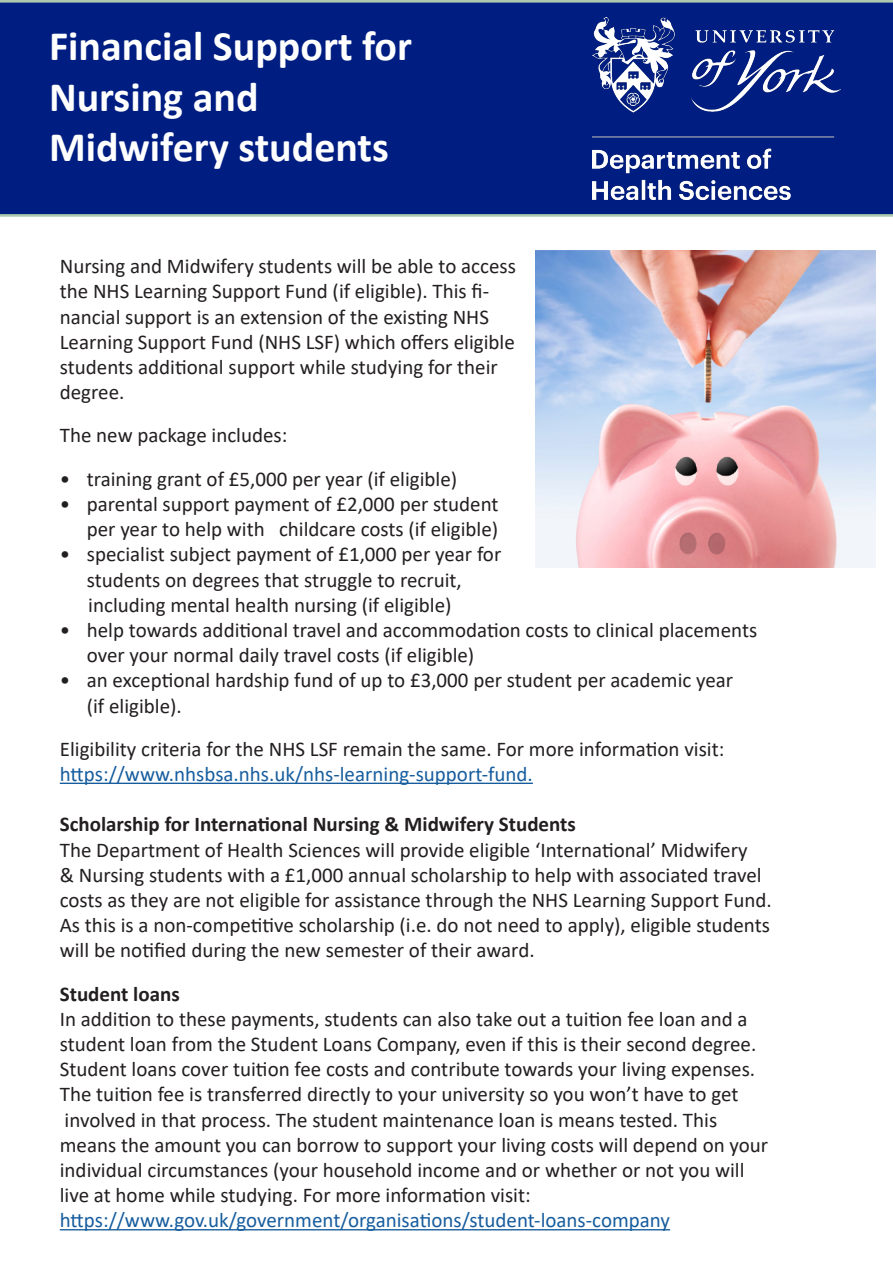
<style>
.page{position:relative;width:893px;height:1263px;background:#fff}
.page>*{position:absolute;margin:0;border:0;box-sizing:border-box;transform-origin:0 0}
.t1{font:700 42px/50.4px "Calibri";color:#fff}
.t2{font:21px/25.2px "Calibri";color:#231f20}
.t3{font:21px "Calibri";color:#175d9e}
.t4{font:700 21px "Calibri";color:#231f20}
</style>
<div class="page">
<hr style="left:60px;top:783px;width:473px;height:1px;background:#175d9e">
<hr style="left:60px;top:1229px;width:610px;height:1px;background:#175d9e">
<div style="left:0;top:0;width:893px;height:217px;background:#001e82"></div>
<img style="left:535px;top:250px;width:340px;height:318px">
<img style="left:592px;top:17px;width:249px;height:183px">
<p class="t1" style="left:49px;top:21px;width:365px">Financial Support for<br>Nursing and</p>
<p class="t1" style="left:49px;top:121px;width:341px">Midwifery students</p>
<p class="t2" style="left:60px;top:253px;width:458px">Nursing and Midwifery students will be able to access the NHS Learning Support Fund (if eligible). This fi&shy;nancial support is an extension of the existing NHS</p>
<p class="t2" style="left:60px;top:329px;width:457px">Learning Support Fund (NHS LSF) which offers eligible students additional support while studying for their degree.</p>
<p class="t2" style="left:60px;top:422px;width:229px">The new package includes:</p>
<p class="t2" style="left:60px;top:466px;width:399px">• training grant of £5,000 per year (if eligible)</p>
<p class="t2" style="left:60px;top:491px;width:440px;text-align:right">• parental support payment of £2,000 per student per year to help with childcare costs (if eligible)</p>
<p class="t2" style="left:60px;top:541px;width:443px;text-align:center">• specialist subject payment of £1,000 per year for students on degrees that struggle to recruit,</p>
<p class="t2" style="left:88px;top:592px;width:365px">including mental health nursing (if eligible)</p>
<p class="t2" style="left:87px;top:617px;width:672px;text-indent:-27px">• help towards additional travel and accommodation costs to clinical placements over your normal daily travel costs (if eligible)</p>
<p class="t2" style="left:87px;top:667px;width:648px;text-indent:-27px">• an exceptional hardship fund of up to £3,000 per student per academic year (if eligible).</p>
<p class="t2" style="left:60px;top:736px;width:666px">Eligibility criteria for the NHS LSF remain the same. For more information visit:</p>
<p class="t3" style="left:60px;top:759px;width:475px">https://www.nhsbsa.nhs.uk/nhs-learning-support-fund.</p>
<p class="t4" style="left:60px;top:809px;width:518px">Scholarship for International Nursing &amp; Midwifery Students</p>
<p class="t2" style="left:60px;top:836px;width:713px">The Department of Health Sciences will provide eligible ‘International’ Midwifery<br>&amp; Nursing students with a £1,000 annual scholarship to help with associated travel costs as they are not eligible for assistance through the NHS Learning Support Fund.<br>As this is a non-competitive scholarship (i.e. do not need to apply), eligible students will be notified during the new semester of their award.</p>
<p class="t4" style="left:60px;top:979px;width:121px">Student loans</p>
<p class="t2" style="left:60px;top:1006px;width:698px">In addition to these payments, students can also take out a tuition fee loan and a student loan from the Student Loans Company, even if this is their second degree.<br>Student loans cover tuition fee costs and contribute towards your living expenses.<br>The tuition fee is transferred directly to your university so you won’t have to get</p>
<p class="t2" style="left:65px;top:1106px;width:654px">involved in that process. The student maintenance loan is means tested. This</p>
<p class="t2" style="left:60px;top:1132px;width:710px">means the amount you can borrow to support your living costs will depend on your individual circumstances (your household income and or whether or not you will live at home while studying. For more information visit:</p>
<p class="t3" style="left:60px;top:1206px;width:612px">https://www.gov.uk/government/organisations/student-loans-company</p>
</div>
